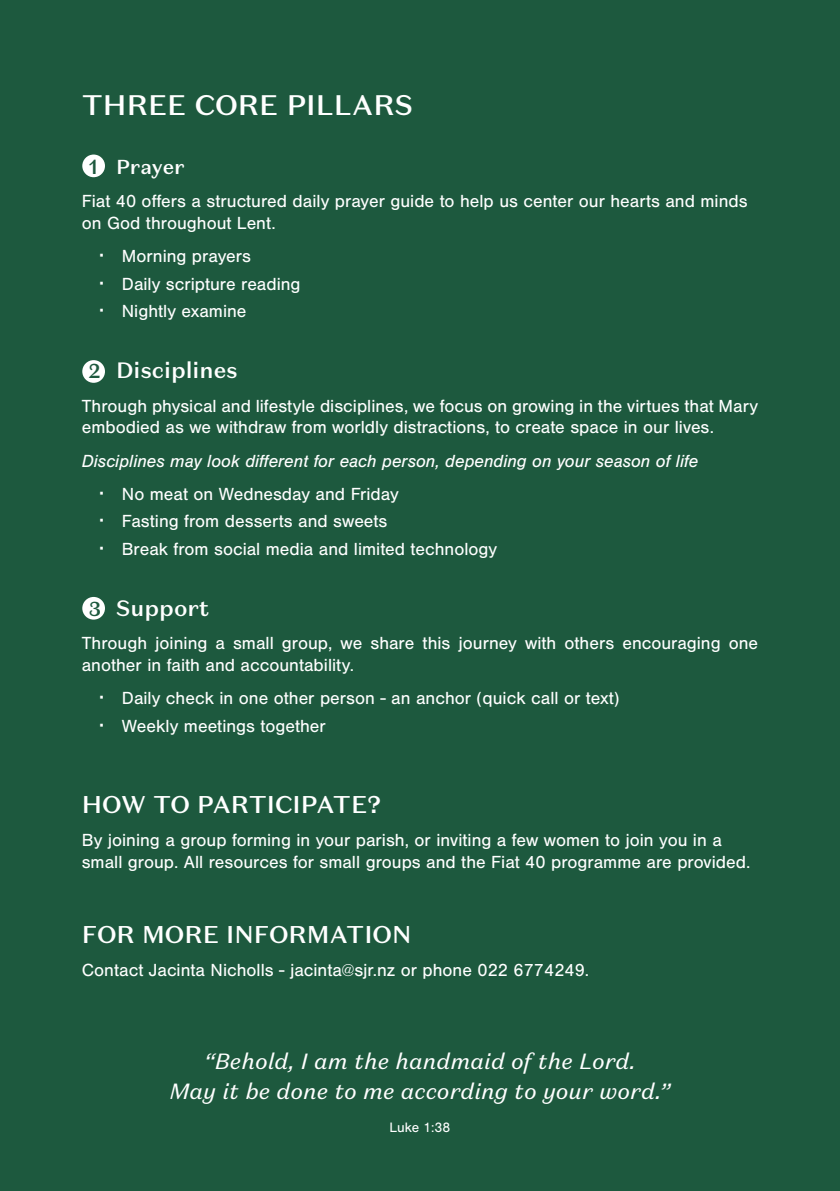
<style>
.page{position:relative;width:840px;height:1191px;background:#fff}
.page>*{position:absolute;margin:0;border:0;box-sizing:border-box;transform-origin:0 0}
.t1{font:500 28.2px "Domaine Sans Text";color:#fff}
.t2{font:500 24.2px "Domaine Sans Text";color:#fff}
.t3{font:500 22.2px "Domaine Sans Text";color:#fff}
.t4{font:italic 22px/30px "Domaine Sans Text";color:#fff;text-align:center}
.t5{font:500 20.2px "Domaine Sans Text";letter-spacing:-.005em;color:#fff}
.t6{font:18.2px/27.6px "Nimbus San";color:#fff}
.t7{font:italic 18.2px "Nimbus San";color:#fff}
.t8{font:14.2px "Nimbus San";color:#fff}
.s1{color:#1d593e}
.s2{font-size:20.2px;color:#1d593e}
</style>
<div class="page">
<div style="left:0;top:0;width:839px;height:1191px;background:#1d593e"></div>
<div style="left:82px;top:154px;width:23px;height:23px;background:#fff;border-radius:50%"></div>
<div style="left:82px;top:597px;width:23px;height:22px;background:#fff;border-radius:50%"></div>
<div style="left:82px;top:360px;width:23px;height:23px;background:#fff;border-radius:50%"></div>
<h1 class="t1" style="left:82px;top:87px;width:332px">THREE CORE PILLARS</h1>
<p class="t5" style="left:89px;top:154px;width:97px"><span class="s1">1</span> Prayer</p>
<p class="t6" style="left:82px;top:190px;width:667px;line-height:21.8px">Fiat 40 offers a structured daily prayer guide to help us center our hearts and minds on God throughout Lent.</p>
<p class="t6" style="left:122px;top:242px;width:180px">Morning prayers<br>Daily scripture reading<br>Nightly examine</p>
<p class="t3" style="left:89px;top:356px;width:150px"><span class="s2">2</span> Disciplines</p>
<p class="t6" style="left:82px;top:395px;width:677px;line-height:21.8px">Through physical and lifestyle disciplines, we focus on growing in the virtues that Mary embodied as we withdraw from worldly distractions, to create space in our lives.</p>
<p class="t7" style="left:82px;top:450px;width:617px">Disciplines may look different for each person, depending on your season of life</p>
<p class="t6" style="left:122px;top:480px;width:376px">No meat on Wednesday and Friday<br>Fasting from desserts and sweets<br>Break from social media and limited technology</p>
<p class="t3" style="left:89px;top:594px;width:122px"><span class="s2">3</span> Support</p>
<p class="t6" style="left:82px;top:632px;width:677px;line-height:21.8px">Through joining a small group, we share this journey with others encouraging one another in faith and accountability.</p>
<p class="t6" style="left:122px;top:685px;width:499px">Daily check in one other person - an anchor (quick call or text)<br>Weekly meetings together</p>
<h2 class="t2" style="left:82px;top:788px;width:300px">HOW TO PARTICIPATE?</h2>
<p class="t6" style="left:82px;top:829px;width:669px;line-height:21.8px">By joining a group forming in your parish, or inviting a few women to join you in a small group. All resources for small groups and the Fiat 40 programme are provided.</p>
<h2 class="t2" style="left:82px;top:918px;width:331px">FOR MORE INFORMATION</h2>
<p class="t6" style="left:82px;top:956px;width:508px">Contact Jacinta Nicholls - jacinta@sjr.nz or phone 022 6774249.</p>
<p class="t4" style="left:169px;top:1046px;width:502px">“Behold, I am the handmaid of the Lord.<br>May it be done to me according to your word.”</p>
<p class="t8" style="left:389px;top:1119px;width:62px">Luke 1:38</p>
</div>
